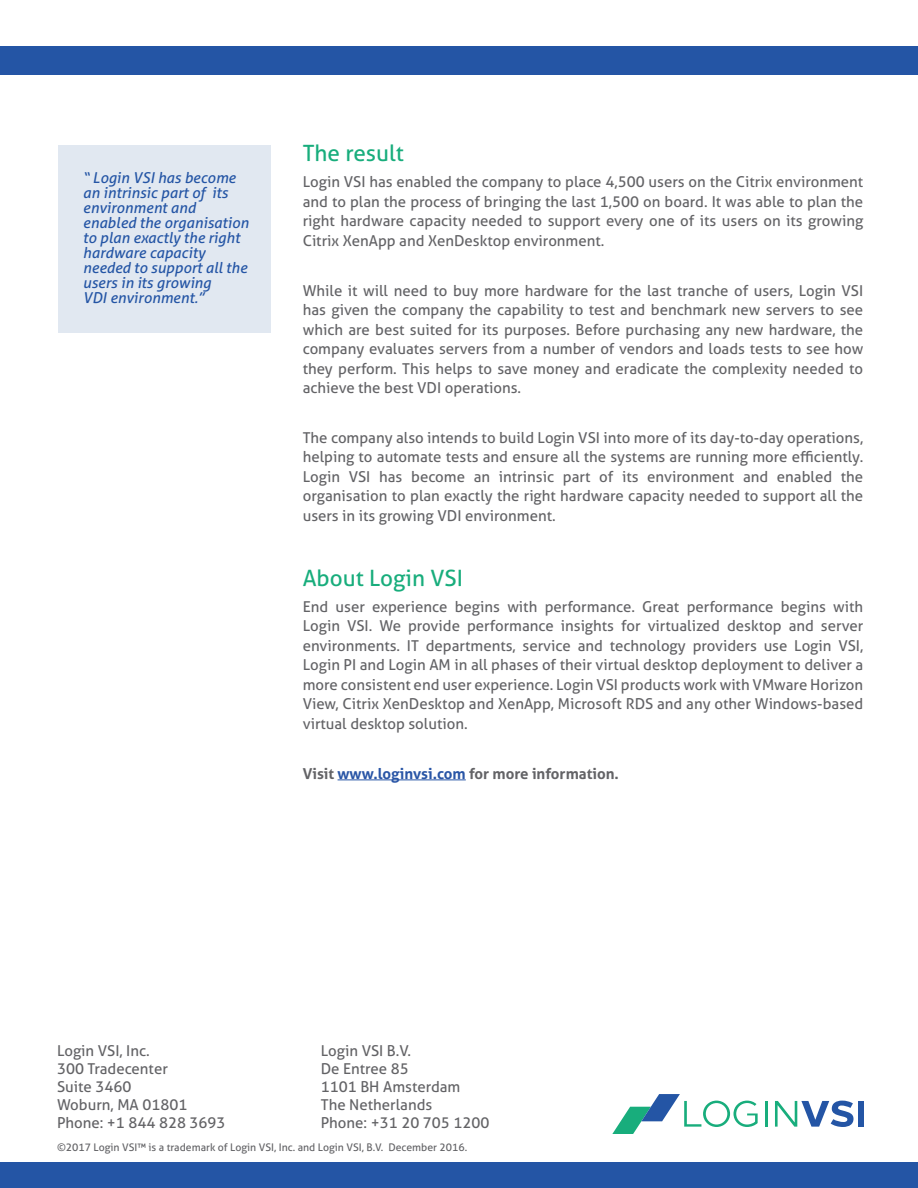
<style>
.page{position:relative;width:918px;height:1188px;background:#fff}
.page>*{position:absolute;margin:0;border:0;box-sizing:border-box;transform-origin:0 0}
.Green_Subhead{font:22.5px "Aller";color:#18ad7c}
.Body_Copy{font:15px/19.5px "Aller";color:#636366;text-align:justify}
.Body_Copy-2{font:italic 15px/15px "Aller";color:#2455a5}
.Body_Copy-3{font:700 15px "Aller";color:#636366}
.t1{font:10.5px "Aller";color:#636366}
.s1{color:#2955a6}
</style>
<div class="page">
<hr style="left:338px;top:780px;width:128px;height:1px;background:#2955a6">
<div style="left:58px;top:145px;width:213px;height:188px;background:#e1e8f1"></div>
<div style="left:0;top:46px;width:918px;height:28px;background:#2455a5"></div>
<div style="left:0;top:1163px;width:918px;height:25px;background:#2455a5"></div>
<svg style="left:612px;top:1094px;width:146px;height:40px"></svg>
<hr style="left:765px;top:1101px;width:3px;height:26px;background:#18ad7c">
<svg style="left:775px;top:1101px;width:79px;height:26px"></svg>
<div style="left:858px;top:1101px;width:6px;height:26px;background:#2455a5"></div>
<p class="Body_Copy-2" style="left:83px;top:170px;width:167px">“ Login VSI has become an intrinsic part of its environment and enabled the organisation to plan exactly the right hardware capacity needed to support all the users in its growing</p>
<p class="Body_Copy-2" style="left:83px;top:290px;width:123px">VDI environment.”</p>
<p class="Green_Subhead" style="left:303px;top:140px;width:103px">The result</p>
<p class="Body_Copy" style="left:303px;top:172px;width:562px">Login VSI has enabled the company to place 4,500 users on the Citrix environment and to plan the process of bringing the last 1,500 on board. It was able to plan the right hardware capacity needed to support every one of its users on its growing Citrix XenApp and XenDesktop environment.</p>
<p class="Body_Copy" style="left:303px;top:280px;width:562px">While it will need to buy more hardware for the last tranche of users, Login VSI has given the company the capability to test and benchmark new servers to see which are best suited for its purposes. Before purchasing any new hardware, the company evaluates servers from a number of vendors and loads tests to see how they perform. This helps to save money and eradicate the complexity needed to achieve the best VDI operations.</p>
<p class="Body_Copy" style="left:303px;top:428px;width:562px">The company also intends to build Login VSI into more of its day-to-day operations, helping to automate tests and ensure all the systems are running more efficiently.<br>Login VSI has become an intrinsic part of its environment and enabled the organisation to plan exactly the right hardware capacity needed to support all the users in its growing VDI environment.</p>
<p class="Green_Subhead" style="left:303px;top:564px;width:162px">About Login VSI</p>
<p class="Body_Copy" style="left:303px;top:597px;width:562px">End user experience begins with performance. Great performance begins with Login VSI. We provide performance insights for virtualized desktop and server environments. IT departments, service and technology providers use Login VSI, Login PI and Login AM in all phases of their virtual desktop deployment to deliver a more consistent end user experience. Login VSI products work with VMware Horizon View, Citrix XenDesktop and XenApp, Microsoft RDS and any other Windows-based virtual desktop solution.</p>
<p class="Body_Copy-3" style="left:303px;top:764px;width:318px">Visit <span class="s1">www.loginvsi.com</span> for more information.</p>
<p class="Body_Copy" style="left:57px;top:1040px;width:94px">Login VSI, Inc.</p>
<p class="Body_Copy" style="left:57px;top:1058px;width:112px">300 Tradecenter</p>
<p class="Body_Copy" style="left:57px;top:1076px;width:76px">Suite 3460</p>
<p class="Body_Copy" style="left:57px;top:1094px;width:132px">Woburn, MA 01801</p>
<p class="Body_Copy" style="left:57px;top:1112px;width:170px">Phone: +1 844 828 3693</p>
<p class="Body_Copy" style="left:321px;top:1040px;width:92px">Login VSI B.V.</p>
<p class="Body_Copy" style="left:321px;top:1058px;width:90px">De Entree 85</p>
<p class="Body_Copy" style="left:321px;top:1076px;width:141px">1101 BH Amsterdam</p>
<p class="Body_Copy" style="left:321px;top:1094px;width:113px">The Netherlands</p>
<p class="Body_Copy" style="left:321px;top:1112px;width:170px">Phone: +31 20 705 1200</p>
<p class="t1" style="left:57px;top:1141px;width:412px">©2017 Login VSI™ is a trademark of Login VSI, Inc. and Login VSI, B.V. December 2016.</p>
</div>
